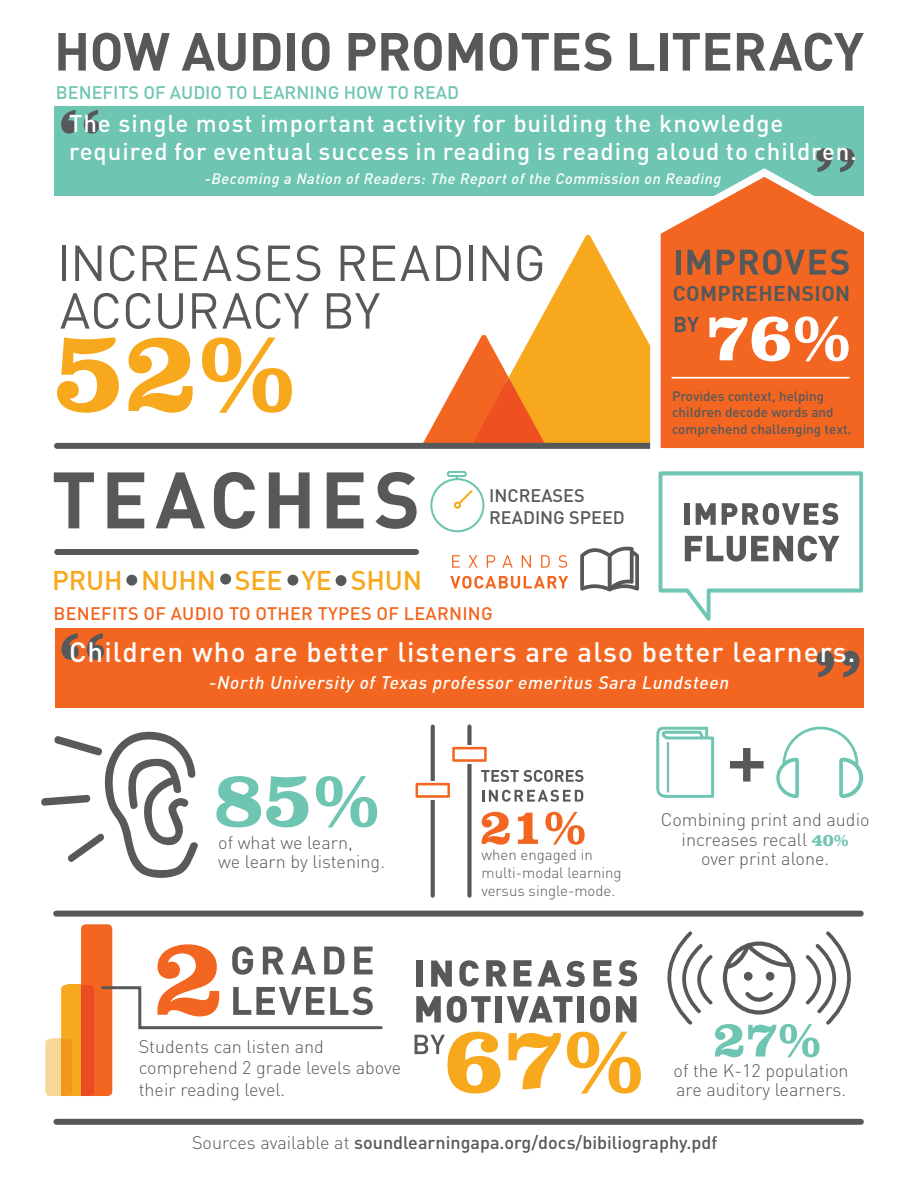
<style>
.page{position:relative;width:918px;height:1188px;background:#fff}
.page>*{position:absolute;margin:0;border:0;box-sizing:border-box;transform-origin:0 0}
.t1{font:700 97.5px "Clarendon";color:#57585a}
.t2{font:700 87px "Clarendon";color:#57585a}
.t3{font:700 52.8px "DI Nbek";letter-spacing:-.01em;color:#57585a}
.t4{font:700 52.5px "Clarendon";color:#6ec5b2}
.t5{font:500 27.75px "DIN";letter-spacing:.04em;color:#fff}
.t6{font:500 26.85px "DIN";letter-spacing:-.005em;color:#f7a81c}
.t7{font:500 24px "DIN";letter-spacing:.04em;color:#fff}
.t8{font:700 21px "DI Nbek";letter-spacing:.02em;color:#57585a}
.t9{font:300 18px/19.5px "DIN";color:#57585a;text-align:center}
.t10{font:500 18px "DIN";color:#57585a}
.t11{font:italic 500 18px "DIN";letter-spacing:.04em;color:#fff}
.t12{font:500 18px "DIN";letter-spacing:.015em;color:#f36621}
.t13{font:500 18px "DIN";color:#6ec5b2}
.t14{font:italic 500 15px "DIN";letter-spacing:.04em;color:#fff}
.t15{font:300 15px/18px "DIN";color:#57585a}
.t16{font:500 13.5px "DIN";color:#57585a}
.s1{font-family:"Clarendon";font-weight:700;color:#6ec5b2}
.s2{font-weight:300}
</style>
<div class="page">
<div style="left:55px;top:628px;width:809px;height:80px;background:#f36621"></div>
<div style="left:54px;top:106px;width:810px;height:89px;background:#6ec5b2"></div>
<svg style="left:580px;top:547px;width:59px;height:44px"></svg>
<hr style="left:62px;top:246px;width:4px;height:35px;background:#57585a">
<svg style="left:75px;top:246px;width:26px;height:35px"></svg>
<svg style="left:110px;top:245px;width:25px;height:36px"></svg>
<svg style="left:143px;top:246px;width:24px;height:35px"></svg>
<svg style="left:175px;top:245px;width:85px;height:36px"></svg>
<svg style="left:268px;top:246px;width:22px;height:35px"></svg>
<svg style="left:296px;top:245px;width:24px;height:36px"></svg>
<svg style="left:60px;top:293px;width:59px;height:36px"></svg>
<svg style="left:126px;top:293px;width:25px;height:36px"></svg>
<svg style="left:158px;top:293px;width:25px;height:36px"></svg>
<svg style="left:192px;top:293px;width:117px;height:36px"></svg>
<svg style="left:57px;top:338px;width:62px;height:75px"></svg>
<svg style="left:129px;top:338px;width:64px;height:75px"></svg>
<svg style="left:202px;top:338px;width:90px;height:75px"></svg>
<svg style="left:54px;top:472px;width:40px;height:56px"></svg>
<svg style="left:107px;top:472px;width:37px;height:56px"></svg>
<svg style="left:156px;top:472px;width:49px;height:56px"></svg>
<svg style="left:214px;top:472px;width:41px;height:57px"></svg>
<svg style="left:269px;top:472px;width:41px;height:56px"></svg>
<svg style="left:327px;top:472px;width:37px;height:56px"></svg>
<svg style="left:375px;top:472px;width:42px;height:57px"></svg>
<div style="left:126px;top:575px;width:11px;height:11px;background:#57585a;border-radius:50%"></div>
<div style="left:220px;top:574px;width:11px;height:11px;background:#57585a;border-radius:50%"></div>
<div style="left:287px;top:575px;width:11px;height:11px;background:#57585a;border-radius:50%"></div>
<div style="left:336px;top:575px;width:11px;height:11px;background:#57585a;border-radius:50%"></div>
<svg style="left:452px;top:555px;width:8px;height:13px"></svg>
<svg style="left:469px;top:555px;width:9px;height:13px"></svg>
<svg style="left:487px;top:555px;width:8px;height:13px"></svg>
<svg style="left:502px;top:555px;width:11px;height:13px"></svg>
<svg style="left:522px;top:555px;width:9px;height:13px"></svg>
<svg style="left:541px;top:555px;width:9px;height:13px"></svg>
<svg style="left:559px;top:555px;width:8px;height:13px"></svg>
<svg style="left:450px;top:576px;width:118px;height:13px"></svg>
<svg style="left:216px;top:776px;width:92px;height:51px"></svg>
<svg style="left:316px;top:776px;width:61px;height:51px"></svg>
<div style="left:467px;top:725px;width:5px;height:173px;background:#57585a;border-radius:2px"></div>
<svg style="left:431px;top:725px;width:4px;height:173px"></svg>
<svg style="left:430px;top:781px;width:6px;height:19px"></svg>
<svg style="left:466px;top:745px;width:7px;height:19px"></svg>
<svg style="left:482px;top:812px;width:28px;height:33px"></svg>
<svg style="left:518px;top:813px;width:20px;height:31px"></svg>
<svg style="left:545px;top:812px;width:40px;height:33px"></svg>
<svg style="left:416px;top:783px;width:34px;height:15px"></svg>
<svg style="left:452px;top:747px;width:35px;height:15px"></svg>
<svg style="left:481px;top:770px;width:103px;height:12px"></svg>
<svg style="left:482px;top:790px;width:101px;height:12px"></svg>
<svg style="left:776px;top:727px;width:87px;height:71px"></svg>
<svg style="left:656px;top:727px;width:58px;height:71px"></svg>
<svg style="left:730px;top:748px;width:34px;height:34px"></svg>
<svg style="left:430px;top:471px;width:54px;height:61px"></svg>
<svg style="left:327px;top:168px;width:537px;height:280px"></svg>
<svg style="left:658px;top:471px;width:206px;height:150px"></svg>
<div style="left:81px;top:924px;width:31px;height:172px;background:#f36621;border-radius:5px"></div>
<div style="left:61px;top:985px;width:32px;height:111px;background:#f7a81c;border-radius:5px"></div>
<div style="left:45px;top:1039px;width:27px;height:57px;background:#f9d798;border-radius:5px"></div>
<svg style="left:41px;top:731px;width:157px;height:147px"></svg>
<div style="left:76px;top:985px;width:18px;height:111px;background:#ea4b24;border-radius:5px"></div>
<div style="left:67px;top:985px;width:14px;height:111px;background:#f7a81c"></div>
<div style="left:56px;top:911px;width:805px;height:6px;background:#57585a"></div>
<div style="left:57px;top:443px;width:596px;height:6px;background:#57585a"></div>
<div style="left:650px;top:229px;width:11px;height:225px;background:#fff"></div>
<div style="left:57px;top:549px;width:359px;height:6px;background:#57585a"></div>
<div style="left:56px;top:1119px;width:805px;height:6px;background:#57585a"></div>
<svg style="left:101px;top:934px;width:282px;height:97px"></svg>
<svg style="left:415px;top:931px;width:436px;height:163px"></svg>
<div style="left:57px;top:1039px;width:15px;height:57px;background:#f1971f;border-radius:5px"></div>
<div style="left:53px;top:1039px;width:8px;height:57px;background:#f9d798"></div>
<p class="t3" style="left:54px;top:17px;width:811px">HOW AUDIO PROMOTES LITERACY</p>
<p class="t13" style="left:56px;top:81px;width:405px">BENEFITS OF AUDIO TO LEARNING HOW TO READ</p>
<p class="t2" style="left:58px;top:88px;width:45px">“</p>
<p class="t7" style="left:69px;top:108px;width:716px">The single most important activity for building the knowledge</p>
<p class="t7" style="left:69px;top:136px;width:790px">required for eventual success in reading is reading aloud to children.</p>
<p class="t14" style="left:205px;top:169px;width:518px">-Becoming a Nation of Readers: The Report of the Commission on Reading</p>
<p class="t2" style="left:814px;top:126px;width:45px">”</p>
<p class="t8" style="left:673px;top:280px;width:179px">COMPREHENSION</p>
<p class="t6" style="left:52px;top:563px;width:372px">PRUH NUHN SEE YE SHUN</p>
<p class="t10" style="left:489px;top:484px;width:97px">INCREASES</p>
<p class="t10" style="left:489px;top:506px;width:137px">READING SPEED</p>
<p class="t12" style="left:54px;top:602px;width:441px">BENEFITS OF AUDIO TO OTHER TYPES OF LEARNING</p>
<p class="t16" style="left:672px;top:388px;width:154px">Provides context, helping</p>
<p class="t16" style="left:672px;top:404px;width:163px">children decode words and</p>
<p class="t16" style="left:672px;top:420px;width:181px">comprehend challenging text.</p>
<p class="t1" style="left:58px;top:608px;width:50px">“</p>
<p class="t5" style="left:69px;top:634px;width:788px">Children who are better listeners are also better learners.</p>
<p class="t11" style="left:209px;top:671px;width:522px">-North University of Texas professor emeritus Sara Lundsteen</p>
<p class="t1" style="left:814px;top:626px;width:50px">”</p>
<p class="t9" style="left:218px;top:832px;width:136px">of what we learn,</p>
<p class="t9" style="left:218px;top:852px;width:168px">we learn by listening.</p>
<p class="t15" style="left:482px;top:846px;width:142px">when engaged in multi-modal learning versus single-mode.</p>
<p class="t9" style="left:661px;top:810px;width:210px">Combining print and audio increases recall <span class="s1">40%</span></p>
<p class="t9" style="left:701px;top:849px;width:130px">over print alone.</p>
<p class="t9" style="left:139px;top:1036px;width:187px">Students can listen and</p>
<p class="t9" style="left:139px;top:1057px;width:264px;line-height:21.6px;text-align:left">comprehend 2 grade levels above their reading level.</p>
<p class="t4" style="left:714px;top:1007px;width:109px">27%</p>
<p class="t9" style="left:676px;top:1080px;width:172px">are auditory learners.</p>
<p class="t9" style="left:674px;top:1061px;width:177px">of the K-12 population</p>
<p class="t10" style="left:192px;top:1131px;width:527px"><span class="s2">Sources available at</span> soundlearningapa.org/docs/bibiliography.pdf</p>
</div>
